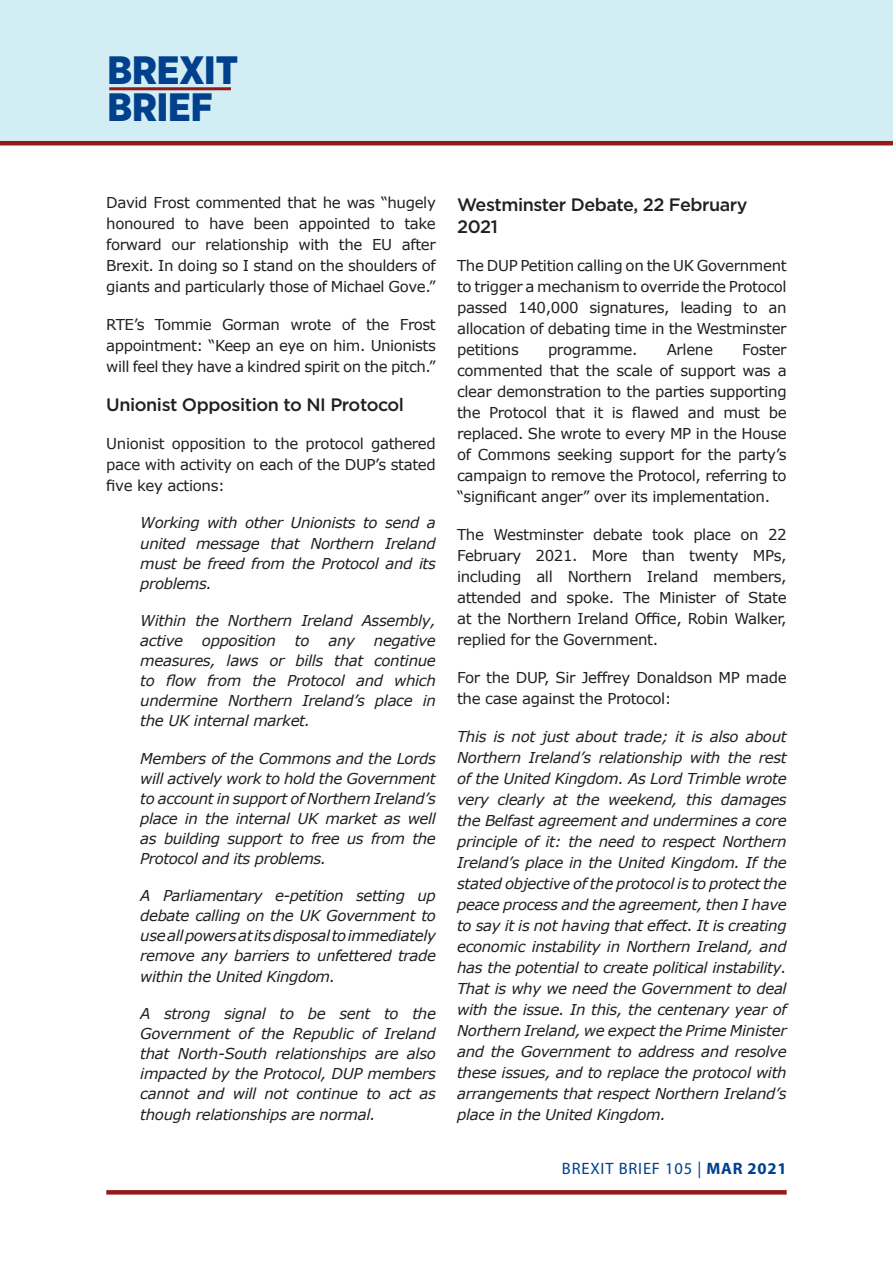
<style>
.page{position:relative;width:893px;height:1263px;background:#fff}
.page>*{position:absolute;margin:0;border:0;box-sizing:border-box;transform-origin:0 0}
.t1{font:900 39.6px/37.5px "Gotham Narrow";color:#00408d}
.t2{font:500 18px/22.5px "Gotham";letter-spacing:-.025em;color:#231f20}
.t3{font:16.5px "Myriad Pro";letter-spacing:.05em;color:#00408d}
.t4{font:italic 15px/21px "Verdana";letter-spacing:-.025em;color:#231f20;text-align:justify}
.t5{font:15px/21px "Verdana";letter-spacing:-.025em;color:#231f20;text-align:justify}
.s1{font-weight:700}
</style>
<div class="page">
<div style="left:0;top:0;width:893px;height:142px;background:#d2edf3"></div>
<hr style="left:0;top:141px;width:893px;height:4px;background:#971819">
<hr style="left:109px;top:87px;width:122px;height:3px;background:#971819">
<svg style="left:106px;top:1190px;width:681px;height:4px;background:#991d1e"></svg>
<h1 class="t1" style="left:107px;top:51px;width:132px">BREXIT<br>BRIEF</h1>
<p class="t5" style="left:106px;top:192px;width:331px">David Frost commented that he was “hugely honoured to have been appointed to take forward our relationship with the EU after Brexit. In doing so I stand on the shoulders of giants and particularly those of Michael Gove.”</p>
<p class="t5" style="left:106px;top:314px;width:331px">RTE’s Tommie Gorman wrote of the Frost appointment: “Keep an eye on him. Unionists will feel they have a kindred spirit on the pitch.”</p>
<p class="t2" style="left:106px;top:393px;width:299px">Unionist Opposition to NI Protocol</p>
<p class="t5" style="left:106px;top:433px;width:331px">Unionist opposition to the protocol gathered pace with activity on each of the DUP’s stated five key actions:</p>
<p class="t4" style="left:140px;top:513px;width:297px;line-height:20.1px">Working with other Unionists to send a united message that Northern Ireland must be freed from the Protocol and its problems.</p>
<p class="t4" style="left:140px;top:610px;width:297px;line-height:20.1px">Within the Northern Ireland Assembly, active</p>
<p class="t4" style="left:140px;top:630px;width:297px;line-height:20.1px;text-indent:234px">negative measures, laws or bills that continue to flow from the Protocol and which undermine Northern Ireland’s place in the UK internal market.</p>
<p class="t4" style="left:140px;top:748px;width:297px;line-height:20.1px">Members of the Commons and the Lords will actively work to hold the Government to account in support of Northern Ireland’s place in the internal UK market as well as building support to free us from the Protocol and its problems.</p>
<p class="t4" style="left:140px;top:885px;width:297px;line-height:20.1px">A Parliamentary e-petition setting up debate calling on the UK Government to use all powers at its disposal to immediately remove any barriers to unfettered trade within the United Kingdom.</p>
<p class="t4" style="left:140px;top:1003px;width:297px;line-height:20.2px">A strong signal to be sent to the Government of the Republic of Ireland that North-South relationships are also impacted by the Protocol, DUP members cannot and will not continue to act as though relationships are normal.</p>
<p class="t4" style="left:202px;top:630px;width:76px">opposition</p>
<p class="t4" style="left:295px;top:630px;width:16px">to</p>
<p class="t4" style="left:328px;top:630px;width:28px">any</p>
<p class="t2" style="left:457px;top:193px;width:292px">Westminster Debate, 22 February<br>2021</p>
<p class="t5" style="left:457px;top:255px;width:331px">The DUP Petition calling on the UK Government to trigger a mechanism to override the Protocol passed 140,000 signatures, leading to an allocation of debating time in the Westminster petitions</p>
<p class="t5" style="left:548px;top:339px;width:91px">programme.</p>
<p class="t5" style="left:667px;top:339px;width:48px">Arlene</p>
<p class="t5" style="left:457px;top:339px;width:331px;text-indent:285px">Foster commented that the scale of support was a clear demonstration to the parties supporting the Protocol that it is flawed and must be replaced. She wrote to every MP in the House of Commons seeking support for the party’s campaign to remove the Protocol, referring to “significant anger” over its implementation.</p>
<p class="t5" style="left:457px;top:524px;width:331px">The Westminster debate took place on 22<br>February 2021. More than twenty MPs, including all Northern Ireland members, attended and spoke. The Minister of State at the Northern Ireland Office, Robin Walker, replied for the Government.</p>
<p class="t5" style="left:457px;top:667px;width:331px">For the DUP, Sir Jeffrey Donaldson MP made the case against the Protocol:</p>
<p class="t4" style="left:457px;top:726px;width:331px">This is not just about trade; it is also about Northern Ireland’s relationship with the rest of the United Kingdom. As Lord Trimble wrote very clearly at the weekend, this damages the Belfast agreement and undermines a core principle of it: the need to respect Northern Ireland’s place in the United Kingdom. If the stated objective of the protocol is to protect the peace process and the agreement, then I have to say it is not having that effect. It is creating economic instability in Northern Ireland, and has the potential to create political instability.<br>That is why we need the Government to deal with the issue. In this, the centenary year of Northern Ireland, we expect the Prime Minister and the Government to address and resolve these issues, and to replace the protocol with arrangements that respect Northern Ireland’s place in the United Kingdom.</p>
<p class="t3" style="left:562px;top:1158px;width:226px">BREXIT BRIEF 105 | <span class="s1">MAR 2021</span></p>
</div>
